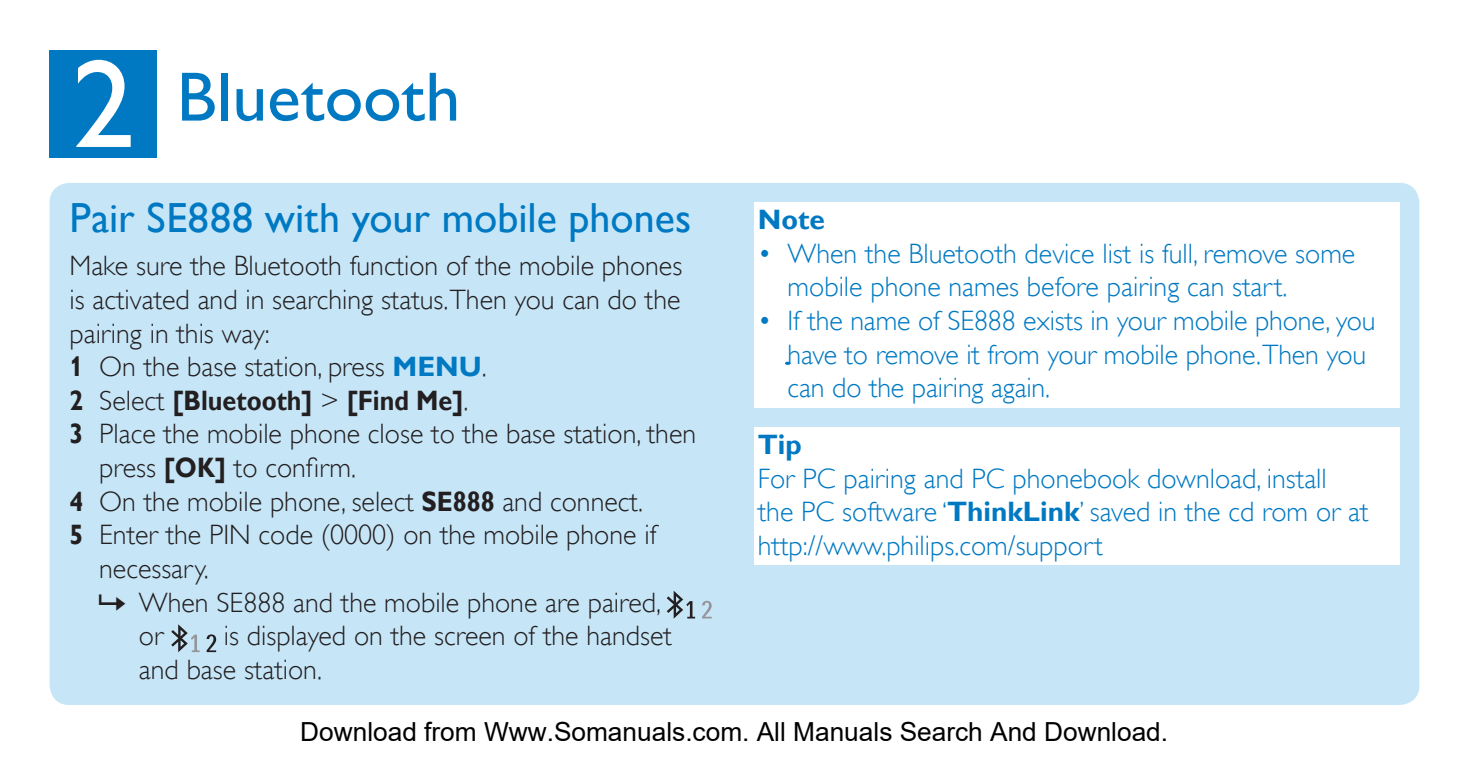
<style>
.page{position:relative;width:1469px;height:782px;background:#fff}
.page>*{position:absolute;margin:0;border:0;box-sizing:border-box;transform-origin:0 0}
.t1{font:70px "Gill Sans Alt One WGL";color:#0079c2}
.t2{font:42px "Gill Sans Alt One WGL";color:#0079c2}
.t3{font:28px/33.6px "Gill Sans Alt One WGL Light";color:#231f20}
.t4{font:28px/33.6px "Gill Sans Alt One WGL Light";color:#0079c2}
.t5{font:700 28px "Gill Sans Alt One WGL";color:#231f20;scale:.9 1}
.t6{font:700 28px "Gill Sans Alt One WGL";color:#0079c2}
.t7{font:26.25px "Arial";color:#000}
.s1{font-size:126px;color:#fff}
.s2{font-family:"Gill Sans Alt One WGL";font-weight:700}
.s3{font-family:"Gill Sans Alt One WGL";font-weight:700;color:#0079c2}
.s4{font-family:"Gill Sans Alt One WGL Light";font-weight:400}
</style>
<div class="page">
<div style="left:50px;top:50px;width:107px;height:107px;background:#0079c2"></div>
<div style="left:50px;top:183px;width:1369px;height:521px;background:#c6e6f8;border-radius:20px"></div>
<svg style="left:702px;top:600px;width:9px;height:18px"></svg>
<svg style="left:666px;top:590px;width:29px;height:28px"></svg>
<svg style="left:207px;top:634px;width:9px;height:18px"></svg>
<svg style="left:171px;top:624px;width:29px;height:28px"></svg>
<div style="left:754px;top:203px;width:645px;height:204px;background:#fff"></div>
<div style="left:754px;top:427px;width:645px;height:138px;background:#fff"></div>
<svg style="left:785px;top:361px;width:5px;height:4px"></svg>
<h1 class="t1" style="left:72px;top:49px;width:390px"><span class="s1">2</span> Bluetooth</h1>
<h2 class="t2" style="left:69px;top:189px;width:623px">Pair SE888 with your mobile phones</h2>
<p class="t3" style="left:69px;top:249px;width:614px">Make sure the Bluetooth function of the mobile phones is activated and in searching status.Then you can do the pairing in this way:<br><span class="s2">1</span> On the base station, press <span class="s3">MENU</span>.</p>
<p class="t5" style="left:69px;top:381px;width:445px">2 <span class="s4">Select</span> [Bluetooth] <span class="s4">&gt;</span> [Find Me]<span class="s4">.</span></p>
<p class="t3" style="left:69px;top:417px;width:628px"><span class="s2">3</span> Place the mobile phone close to the base station, then</p>
<p class="t3" style="left:99px;top:451px;width:258px">press <span class="s2">[OK]</span> to confirm.</p>
<p class="t3" style="left:69px;top:484px;width:575px"><span class="s2">4</span> On the mobile phone, select <span class="s2">SE888</span> and connect.</p>
<p class="t3" style="left:69px;top:518px;width:588px"><span class="s2">5</span> Enter the PIN code (0000) on the mobile phone if</p>
<p class="t3" style="left:99px;top:551px;width:111px">necessary.</p>
<p class="t3" style="left:139px;top:585px;width:524px">When SE888 and the mobile phone are paired,</p>
<p class="t3" style="left:139px;top:619px;width:26px">or</p>
<p class="t3" style="left:139px;top:619px;width:534px;text-indent:85px">is displayed on the screen of the handset and base station.</p>
<p class="t6" style="left:758px;top:200px;width:69px">Note</p>
<p class="t4" style="left:787px;top:236px;width:569px;text-indent:-30px">• When the Bluetooth device list is full, remove some mobile phone names before pairing can start.</p>
<p class="t4" style="left:787px;top:304px;width:589px;text-indent:-30px">• If the name of SE888 exists in your mobile phone, you have to remove it from your mobile phone.Then you can do the pairing again.</p>
<p class="t6" style="left:758px;top:425px;width:46px">Tip</p>
<p class="t4" style="left:758px;top:461px;width:612px">For PC pairing and PC phonebook download, install the PC software ‘<span class="s2">ThinkLink</span>’ saved in the cd rom or at http://www.philips.com/support</p>
<p class="t7" style="left:300px;top:717px;width:869px">Download from Www.Somanuals.com. All Manuals Search And Download.</p>
</div>
